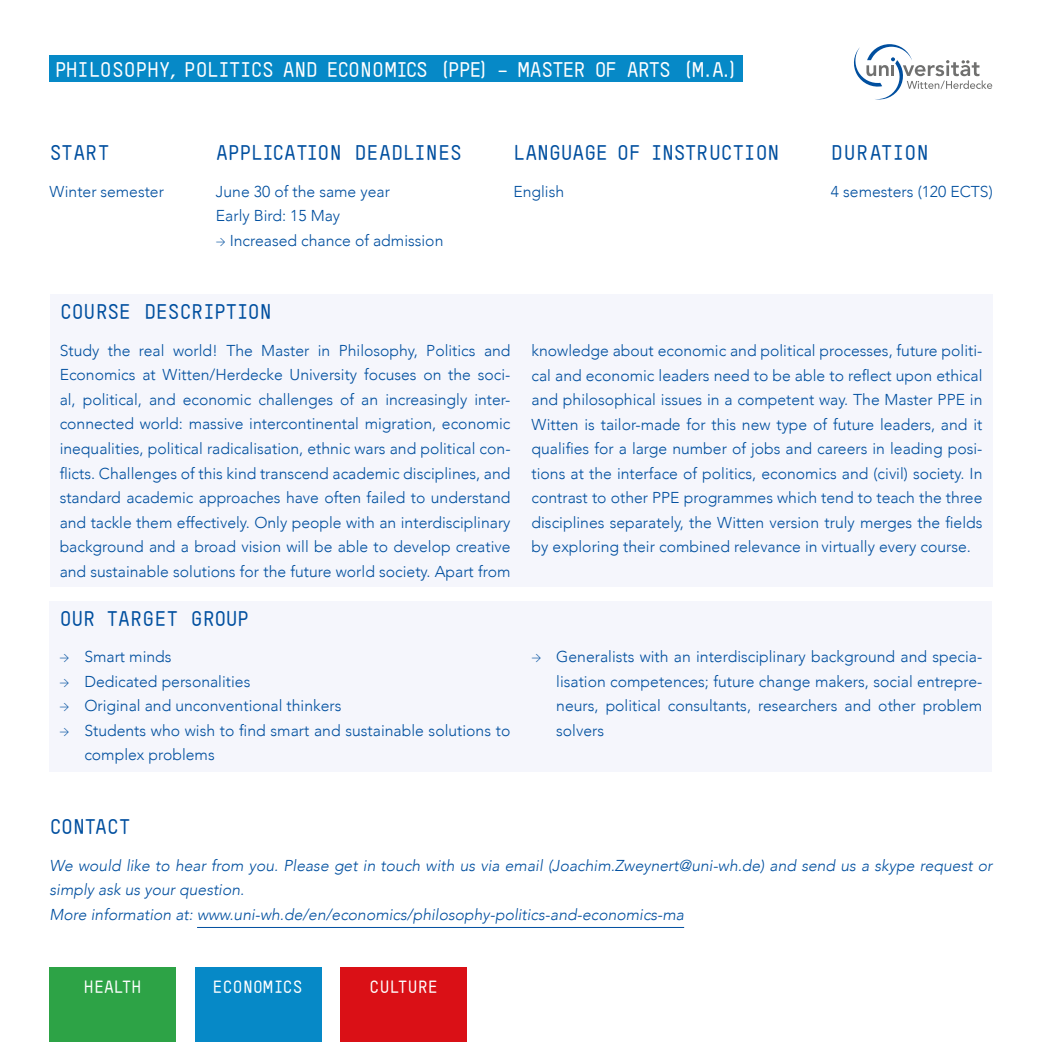
<style>
.page{position:relative;width:1042px;height:1042px;background:#fff}
.page>*{position:absolute;margin:0;border:0;box-sizing:border-box;transform-origin:0 0}
.t1{font:700 21px "TSTAR Mono Round";letter-spacing:-.04em;color:#004f9f}
.t2{font:700 21px "TSTAR Mono Round";letter-spacing:-.06em;color:#fff}
.t3{font:700 21px "TSTAR Mono Round";color:#004f9f}
.t4{font:700 17.5px "TSTAR Mono Round";letter-spacing:-.02em;color:#fff}
.t5{font:300 15.75px/24.5px "Avenir";color:#004f9f;text-align:justify}
.t6{font:italic 300 15.75px/24.5px "Avenir";color:#004f9f}
.s1{font-family:"Source Sans Pro"}
</style>
<div class="page">
<div style="left:195px;top:967px;width:126px;height:75px;background:#0689c7"></div>
<div style="left:50px;top:967px;width:126px;height:75px;background:#2da346"></div>
<div style="left:341px;top:967px;width:126px;height:75px;background:#da1016"></div>
<svg style="left:853px;top:44px;width:139px;height:56px"></svg>
<hr style="left:197px;top:927px;width:487px;height:1px;background:#004f9f">
<div style="left:50px;top:295px;width:942px;height:292px;background:#f5f6fc"></div>
<div style="left:50px;top:601px;width:942px;height:170px;background:#f5f6fc"></div>
<div style="left:50px;top:56px;width:693px;height:26px;background:#0689c7"></div>
<h1 class="t2" style="left:55px;top:57px;width:685px">PHILOSOPHY, POLITICS AND ECONOMICS (PPE) – MASTER OF ARTS (M.A.)</h1>
<h1 class="t1" style="left:50px;top:140px;width:62px">START</h1>
<p class="t5" style="left:50px;top:179px;width:116px">Winter semester</p>
<h1 class="t1" style="left:216px;top:140px;width:248px">APPLICATION DEADLINES</h1>
<p class="t5" style="left:216px;top:179px;width:176px">June 30 of the same year<br>Early Bird: 15 May</p>
<p class="t5" style="left:216px;top:228px;width:229px"><span class="s1">→</span> Increased chance of admission</p>
<h1 class="t1" style="left:513px;top:140px;width:268px">LANGUAGE OF INSTRUCTION</h1>
<p class="t5" style="left:513px;top:179px;width:52px">English</p>
<h1 class="t3" style="left:831px;top:140px;width:100px">DURATION</h1>
<p class="t5" style="left:831px;top:179px;width:163px">4 semesters (120 ECTS)</p>
<h1 class="t1" style="left:60px;top:299px;width:214px">COURSE DESCRIPTION</h1>
<p class="t5" style="left:60px;top:338px;width:452px">Study the real world! The Master in Philosophy, Politics and Economics at Witten/Herdecke University focuses on the soci&shy;al, political, and economic challenges of an increasingly inter&shy;connected world: massive intercontinental migration, economic inequalities, political radicalisation, ethnic wars and political con&shy;flicts. Challenges of this kind transcend academic disciplines, and standard academic approaches have often failed to understand and tackle them effectively. Only people with an interdisciplinary background and a broad vision will be able to develop creative and sustainable solutions for the future world society. Apart from</p>
<p class="t5" style="left:531px;top:338px;width:452px">knowledge about economic and political processes, future politi&shy;cal and economic leaders need to be able to reflect upon ethical and philosophical issues in a competent way. The Master PPE in Witten is tailor-made for this new type of future leaders, and it qualifies for a large number of jobs and careers in leading posi&shy;tions at the interface of politics, economics and (civil) society. In contrast to other PPE programmes which tend to teach the three disciplines separately, the Witten version truly merges the fields by exploring their combined relevance in virtually every course.</p>
<h1 class="t1" style="left:60px;top:605px;width:192px">OUR TARGET GROUP</h1>
<p class="t5" style="left:60px;top:644px;width:114px"><span class="s1">→</span> Smart minds</p>
<p class="t5" style="left:60px;top:669px;width:192px"><span class="s1">→</span> Dedicated personalities</p>
<p class="t5" style="left:60px;top:693px;width:283px"><span class="s1">→</span> Original and unconventional thinkers</p>
<p class="t5" style="left:84px;top:718px;width:427px;text-indent:-25px"><span class="s1">→</span> Students who wish to find smart and sustainable solutions to complex problems</p>
<p class="t5" style="left:556px;top:644px;width:427px;text-indent:-25px"><span class="s1">→</span> Generalists with an interdisciplinary background and specia&shy;lisation competences; future change makers, social entrepre&shy;neurs, political consultants, researchers and other problem solvers</p>
<h1 class="t1" style="left:50px;top:814px;width:83px">CONTACT</h1>
<p class="t6" style="left:50px;top:853px;width:944px">We would like to hear from you. Please get in touch with us via email (Joachim.Zweynert@uni-wh.de) and send us a skype request or simply ask us your question.<br>More information at: www.uni-wh.de/en/economics/philosophy-politics-and-economics-ma</p>
<p class="t4" style="left:84px;top:976px;width:60px">HEALTH</p>
<p class="t4" style="left:213px;top:976px;width:92px">ECONOMICS</p>
<p class="t4" style="left:369px;top:976px;width:71px">CULTURE</p>
</div>
